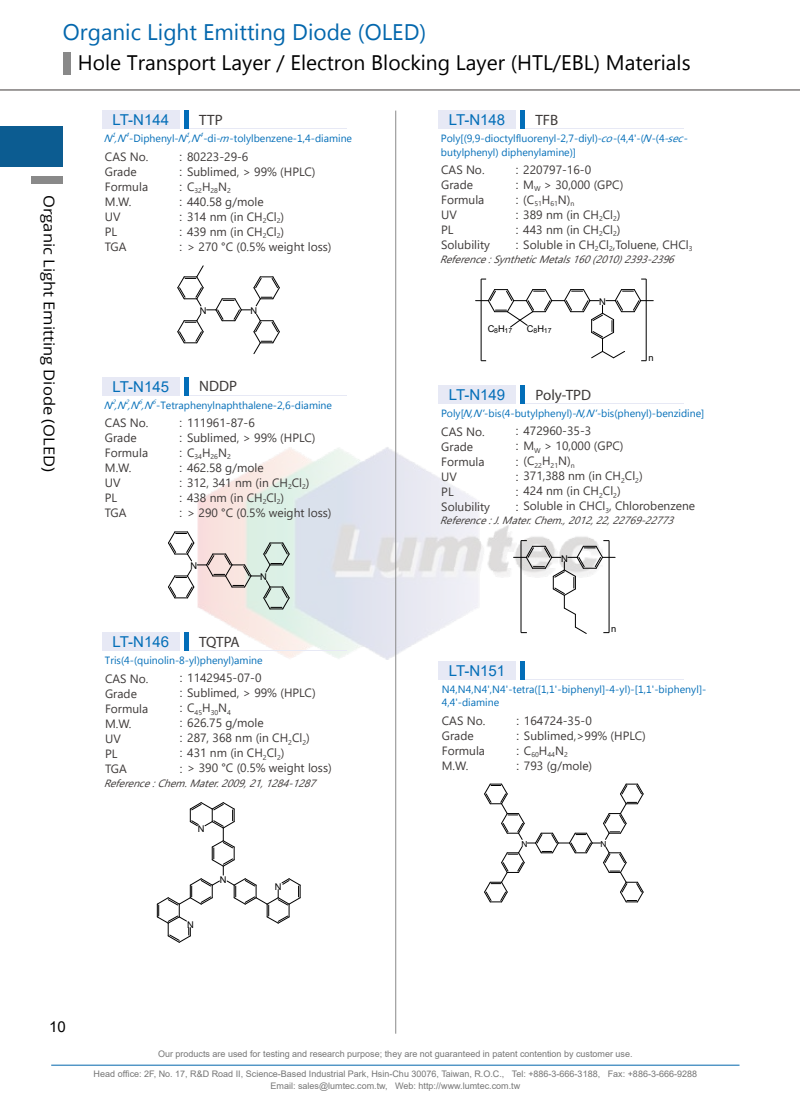
<style>
.page{position:relative;width:800px;height:1106px;background:#fff}
.page>*{position:absolute;margin:0;border:0;box-sizing:border-box;transform-origin:0 0}
.t1{font:22.5px "Microsoft New Tai Lue";color:#0367ad}
.t2{font:21px "Microsoft New Tai Lue";color:#000}
.t3{font:15px "Arial";color:#036eb8}
.t4{font:15px "Open Sans";color:#000;scale:1.1 1}
.t5{font:15px "Myriad Pro";color:#3e3a39}
.t6{font:15px "Arial";color:#000}
.t7{font:12px/15px "Segoe UI";color:#3e3a39}
.t8{font:12px "Arial";color:#3e3a39}
.t9{font:10.5px/13.5px "Microsoft Tai Le";color:#036eb8}
.t10{font:italic 10.5px "Segoe UI";color:#3e3a39}
.t11{font:9.3px "Arial";color:#000}
.t12{font:9px/12px "Arial";color:#767676;text-align:center}
.t13{font:8.25px "Arial";color:#000}
.t14{font:7.05px "Segoe UI";color:#3e3a39}
.t15{font:6.9px "Arial";color:#000}
.t16{font:italic 6.15px "Microsoft Tai Le";color:#036eb8}
.s1{font-style:italic}
.s2{font-family:"Arial"}
</style>
<div class="page">
<img style="left:197px;top:446px;width:397px;height:214px">
<hr style="left:51px;top:1064px;width:688px;height:1px;background:#0367ad">
<hr style="left:395px;top:111px;width:1px;height:922px;background:#898989">
<div style="left:0;top:126px;width:63px;height:41px;background:#0c5c91"></div>
<div style="left:32px;top:176px;width:31px;height:7px;background:#898989"></div>
<div style="left:63px;top:52px;width:7px;height:22px;background:#898989"></div>
<hr style="left:0;top:90px;width:799px;height:1px;background:#3e3a39">
<div style="left:102px;top:111px;width:77px;height:18px;background:#e7e9f5"></div>
<div style="left:438px;top:111px;width:77px;height:18px;background:#e7e9f5"></div>
<div style="left:438px;top:385px;width:77px;height:19px;background:#e7e9f5"></div>
<div style="left:102px;top:377px;width:77px;height:19px;background:#e7e9f5"></div>
<div style="left:102px;top:632px;width:77px;height:19px;background:#e7e9f5"></div>
<hr style="left:185px;top:128px;width:162px;height:1px;background:#e7e9f5">
<hr style="left:521px;top:128px;width:162px;height:1px;background:#e7e9f5">
<hr style="left:521px;top:403px;width:162px;height:1px;background:#e7e9f5">
<hr style="left:185px;top:395px;width:162px;height:1px;background:#e7e9f5">
<hr style="left:185px;top:650px;width:162px;height:1px;background:#e7e9f5">
<hr style="left:184px;top:111px;width:4px;height:18px;background:#036eb8">
<hr style="left:520px;top:111px;width:4px;height:18px;background:#036eb8">
<hr style="left:520px;top:385px;width:4px;height:19px;background:#036eb8">
<hr style="left:184px;top:377px;width:4px;height:19px;background:#036eb8">
<hr style="left:184px;top:632px;width:4px;height:19px;background:#036eb8">
<div style="left:438px;top:661px;width:77px;height:19px;background:#e7e9f5"></div>
<hr style="left:521px;top:679px;width:162px;height:1px;background:#e7e9f5">
<hr style="left:520px;top:661px;width:4px;height:19px;background:#036eb8">
<svg style="left:513px;top:540px;width:102px;height:94px"></svg>
<svg style="left:177px;top:265px;width:103px;height:89px"></svg>
<svg style="left:168px;top:531px;width:121px;height:78px"></svg>
<svg style="left:157px;top:802px;width:144px;height:140px"></svg>
<hr style="left:645px;top:279px;width:1px;height:82px;background:#000">
<svg style="left:475px;top:289px;width:178px;height:72px"></svg>
<hr style="left:480px;top:279px;width:1px;height:82px;background:#000">
<svg style="left:484px;top:783px;width:159px;height:119px"></svg>
<h1 class="t1" style="left:63px;top:19px;width:365px">Organic Light Emitting Diode (OLED)</h1>
<h2 class="t2" style="left:78px;top:50px;width:614px">Hole Transport Layer / Electron Blocking Layer (HTL/EBL) Materials</h2>
<p class="t4" style="left:59px;top:195px;width:254px;rotate:90deg">Organic Light Emitting Diode (OLED)</p>
<p class="t3" style="left:113px;top:110px;width:58px">LT-N144</p>
<p class="t3" style="left:449px;top:110px;width:58px">LT-N148</p>
<p class="t5" style="left:199px;top:111px;width:25px">TTP</p>
<p class="t5" style="left:535px;top:111px;width:24px">TFB</p>
<p class="t16" style="left:112px;top:132px;width:8px">1</p>
<p class="t16" style="left:125px;top:132px;width:8px">4</p>
<p class="t16" style="left:186px;top:132px;width:8px">1</p>
<p class="t16" style="left:199px;top:132px;width:8px">4</p>
<p class="t9" style="left:103px;top:133px;width:250px"><span class="s1">N,N</span>-Diphenyl-<span class="s1">N,N</span>-di-<span class="s1">m</span>-tolylbenzene-1,4-diamine</p>
<p class="t7" style="left:105px;top:148px;width:45px">CAS No.<br>Grade<br>Formula<br>M.W.<br>UV<br>PL<br>TGA</p>
<p class="t7" style="left:179px;top:148px;width:138px"><span class="s2">:</span> 80223-29-6<br><span class="s2">:</span> Sublimed, &gt; 99% (HPLC)</p>
<p class="t8" style="left:179px;top:178px;width:5px">:</p>
<p class="t7" style="left:179px;top:193px;width:154px"><span class="s2">:</span> 440.58 g/mole<br><span class="s2">:</span> 314 nm (in CH<sub>2</sub>Cl<sub>2</sub>)<br><span class="s2">:</span> 439 nm (in CH<sub>2</sub>Cl<sub>2</sub>)<br><span class="s2">:</span> &gt; 270 °C (0.5% weight loss)</p>
<p class="t14" style="left:187px;top:184px;width:45px"><sup>C</sup>32<sup>H</sup>28<sup>N</sup>2</p>
<p class="t11" style="left:200px;top:304px;width:8px">N</p>
<p class="t11" style="left:250px;top:304px;width:8px">N</p>
<p class="t3" style="left:113px;top:376px;width:58px">LT-N145</p>
<p class="t5" style="left:199px;top:377px;width:39px">NDDP</p>
<p class="t16" style="left:112px;top:398px;width:8px">2</p>
<p class="t16" style="left:125px;top:398px;width:8px">2</p>
<p class="t16" style="left:139px;top:398px;width:8px">6</p>
<p class="t16" style="left:152px;top:398px;width:8px">6</p>
<p class="t9" style="left:103px;top:399px;width:230px"><span class="s1">N,N,N,N</span>-Tetraphenylnaphthalene-2,6-diamine</p>
<p class="t7" style="left:105px;top:414px;width:45px">CAS No.<br>Grade<br>Formula<br>M.W.<br>UV<br>PL<br>TGA</p>
<p class="t7" style="left:179px;top:414px;width:138px"><span class="s2">:</span> 111961-87-6<br><span class="s2">:</span> Sublimed, &gt; 99% (HPLC)</p>
<p class="t8" style="left:179px;top:444px;width:5px">:</p>
<p class="t7" style="left:179px;top:459px;width:154px"><span class="s2">:</span> 462.58 g/mole<br><span class="s2">:</span> 312, 341 nm (in CH<sub>2</sub>Cl<sub>2</sub>)<br><span class="s2">:</span> 438 nm (in CH<sub>2</sub>Cl<sub>2</sub>)<br><span class="s2">:</span> &gt; 290 °C (0.5% weight loss)</p>
<p class="t14" style="left:187px;top:450px;width:45px"><sup>C</sup>34<sup>H</sup>26<sup>N</sup>2</p>
<p class="t11" style="left:190px;top:559px;width:8px">N</p>
<p class="t11" style="left:260px;top:570px;width:8px">N</p>
<p class="t3" style="left:113px;top:631px;width:58px">LT-N146</p>
<p class="t5" style="left:199px;top:632px;width:42px">TQTPA</p>
<p class="t9" style="left:105px;top:654px;width:159px">Tris(4-(quinolin-8-yl)phenyl)amine</p>
<p class="t7" style="left:105px;top:669px;width:45px">CAS No.<br>Grade<br>Formula<br>M.W.<br>UV<br>PL<br>TGA</p>
<p class="t7" style="left:179px;top:669px;width:138px"><span class="s2">:</span> 1142945-07-0<br><span class="s2">:</span> Sublimed, &gt; 99% (HPLC)</p>
<p class="t14" style="left:187px;top:705px;width:45px"><sup>C</sup>45<sup>H</sup>30<sup>N</sup>4</p>
<p class="t8" style="left:179px;top:700px;width:5px">:</p>
<p class="t7" style="left:179px;top:714px;width:154px"><span class="s2">:</span> 626.75 g/mole<br><span class="s2">:</span> 287, 368 nm (in CH<sub>2</sub>Cl<sub>2</sub>)<br><span class="s2">:</span> 431 nm (in CH<sub>2</sub>Cl<sub>2</sub>)<br><span class="s2">:</span> &gt; 390 °C (0.5% weight loss)</p>
<p class="t10" style="left:104px;top:773px;width:219px">Reference:Chem.Mater.2009,21,1284-1287</p>
<p class="t11" style="left:198px;top:822px;width:8px">N</p>
<p class="t11" style="left:187px;top:918px;width:8px">N</p>
<p class="t11" style="left:220px;top:873px;width:8px">N</p>
<p class="t11" style="left:275px;top:880px;width:8px">N</p>
<p class="t9" style="left:441px;top:133px;width:248px">Poly[(9,9-dioctylfluorenyl-2,7-diyl)-<span class="s1">co</span>-(4,4'-(<span class="s1">N</span>-(4-<span class="s1">sec&shy;</span>butylphenyl) diphenylamine)]</p>
<p class="t7" style="left:441px;top:161px;width:50px">CAS No.<br>Grade<br>Formula<br>UV<br>PL<br>Solubility</p>
<p class="t7" style="left:515px;top:161px;width:178px"><span class="s2">:</span> 220797-16-0<br><span class="s2">:</span> M<sub>W</sub> &gt; 30,000 (GPC)<br><span class="s2">:</span> (C<sub>51</sub>H<sub>61</sub>N)<sub>n<br></sub><span class="s2">:</span> 389 nm (in CH<sub>2</sub>Cl<sub>2</sub>)<br><span class="s2">:</span> 443 nm (in CH<sub>2</sub>Cl<sub>2</sub>)<br><span class="s2">:</span> Soluble in CH<sub>2</sub>Cl<sub>2</sub>,Toluene, CHCl<sub>3</sub></p>
<p class="t10" style="left:439px;top:249px;width:242px">Reference:SyntheticMetals160(2010)2393-2396</p>
<p class="t15" style="left:487px;top:326px;width:26px"><sup>C</sup>8<sup>H</sup>17</p>
<p class="t15" style="left:526px;top:326px;width:26px"><sup>C</sup>8<sup>H</sup>17</p>
<p class="t11" style="left:599px;top:295px;width:8px">N</p>
<p class="t3" style="left:449px;top:384px;width:58px">LT-N149</p>
<p class="t5" style="left:535px;top:385px;width:57px">Poly-TPD</p>
<p class="t11" style="left:648px;top:351px;width:7px">n</p>
<p class="t9" style="left:441px;top:407px;width:265px">Poly[<span class="s1">N,N'</span>-bis(4-butylphenyl)-<span class="s1">N,N'</span>-bis(phenyl)-benzidine]</p>
<p class="t7" style="left:441px;top:423px;width:50px">CAS No.<br>Grade<br>Formula<br>UV<br>PL<br>Solubility</p>
<p class="t7" style="left:515px;top:422px;width:181px"><span class="s2">:</span> 472960-35-3<br><span class="s2">:</span> M<sub>W</sub> &gt; 10,000 (GPC)<br><span class="s2">:</span> (C<sub>22</sub>H<sub>21</sub>N)<sub>n<br></sub><span class="s2">:</span> 371,388 nm (in CH<sub>2</sub>Cl<sub>2</sub>)<br><span class="s2">:</span> 424 nm (in CH<sub>2</sub>Cl<sub>2</sub>)<br><span class="s2">:</span> Soluble in CHCl<sub>3</sub>, Chlorobenzene</p>
<p class="t10" style="left:440px;top:510px;width:241px">Reference:J.Mater.Chem.,2012,22,22769-22773</p>
<p class="t3" style="left:448px;top:660px;width:58px">LT-N151</p>
<p class="t11" style="left:561px;top:552px;width:8px">N</p>
<p class="t11" style="left:611px;top:622px;width:7px">n</p>
<p class="t9" style="left:442px;top:683px;width:266px">N4,N4,N4',N4'-tetra([1,1'-biphenyl]-4-yl)-[1,1'-biphenyl]-<br>4,4'-diamine</p>
<p class="t7" style="left:442px;top:712px;width:45px">CAS No.<br>Grade<br>Formula<br>M.W.</p>
<p class="t7" style="left:516px;top:711px;width:131px"><span class="s2">:</span> 164724-35-0<br><span class="s2">:</span> Sublimed,&gt;99% (HPLC)</p>
<p class="t14" style="left:524px;top:747px;width:45px"><sup>C</sup>60<sup>H</sup>44<sup>N</sup>2</p>
<p class="t8" style="left:516px;top:742px;width:5px">:</p>
<p class="t7" style="left:516px;top:756px;width:78px"><span class="s2">:</span> 793 (g/mole)</p>
<p class="t13" style="left:521px;top:838px;width:8px">N</p>
<p class="t13" style="left:600px;top:838px;width:8px">N</p>
<p class="t6" style="left:49px;top:1016px;width:18px">10</p>
<p class="t12" style="left:158px;top:1048px;width:476px">Our products are used for testing and research purpose; they are not guaranteed in patent contention by customer use.</p>
<p class="t12" style="left:94px;top:1068px;width:604px">Head office: 2F, No. 17, R&amp;D Road II, Science-Based Industrial Park, Hsin-Chu 30076, Taiwan, R.O.C., Tel: +886-3-666-3188, Fax: +886-3-666-9288<br>Email: sales@lumtec.com.tw, Web: http://www.lumtec.com.tw</p>
</div>
